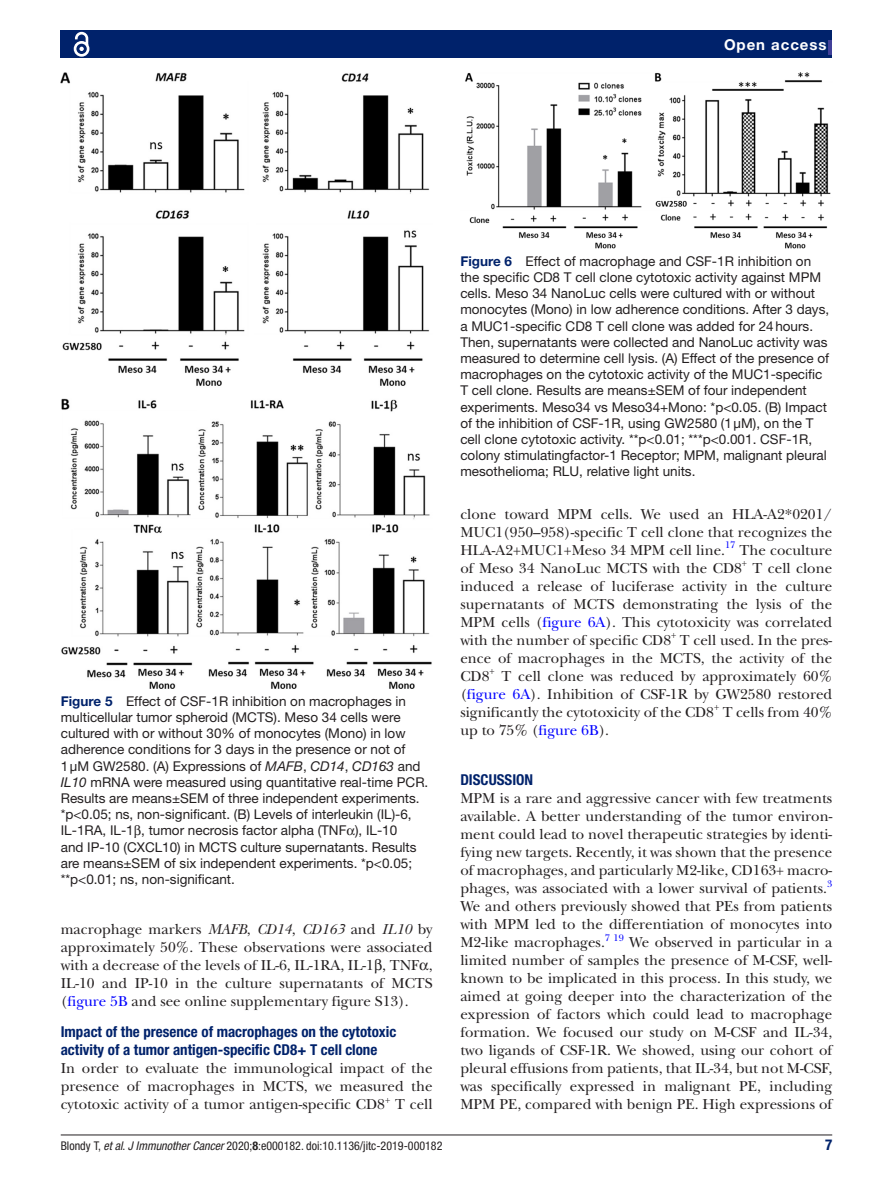
<style>
.page{position:relative;width:893px;height:1191px;background:#fff}
.page>*{position:absolute;margin:0;border:0;box-sizing:border-box;transform-origin:0 0}
.t1{font:15px/18px "New Baskerville";color:#231f20;text-align:justify}
.t2{font:700 condensed 15px/18px "Helvetica Neue LT Std";color:#00226b}
.t3{font:700 15px "Helvetica Neue LT Std";letter-spacing:.065em;color:#fff}
.t4{font:13.5px/16.2px "Helvetica Neue LT Std";color:#231f20}
.t5{font:condensed 12px "Helvetica Neue LT Std";color:#231f20}
.t6{font:9.9px "New Baskerville";color:#00f}
.t7{font:9.9px "New Baskerville";color:#231f20}
.s1{font-weight:700;color:#00226b}
.s2{font-style:italic}
.s3{color:#00f}
.s4{font-weight:700}
</style>
<div class="page">
<hr style="left:61px;top:1134px;width:771px;height:1px;background:#231f20">
<div style="left:61px;top:31px;width:771px;height:27px;background:#00226b"></div>
<hr style="left:828px;top:40px;width:4px;height:15px;background:#414099">
<svg style="left:73px;top:31px;width:17px;height:26px"></svg>
<img style="left:465px;top:73px;width:366px;height:175px">
<img style="left:61px;top:73px;width:371px;height:615px">
<p class="t3" style="left:724px;top:35px;width:104px">Open access</p>
<p class="t4" style="left:61px;top:692px;width:369px"><span class="s1">Figure 5</span> Effect of CSF-1R inhibition on macrophages in multicellular tumor spheroid (MCTS). Meso 34 cells were cultured with or without 30% of monocytes (Mono) in low adherence conditions for 3 days in the presence or not of 1µM GW2580. (A) Expressions of <span class="s2">MAFB</span>, <span class="s2">CD14</span>, <span class="s2">CD163</span> and <span class="s2">IL10</span> mRNA were measured using quantitative real-time PCR.<br>Results are means±SEM of three independent experiments. *p&lt;0.05; ns, non-significant. (B) Levels of interleukin (IL)-6, IL-1RA, IL-1 , tumor necrosis factor alpha (TNF ), IL-10<br>and IP-10 (CXCL10) in MCTS culture supernatants. Results are means±SEM of six independent experiments. *p&lt;0.05; **p&lt;0.01; ns, non-significant.</p>
<p class="t1" style="left:61px;top:920px;width:373px">macrophage markers <span class="s2">MAFB</span>, <span class="s2">CD14</span>, <span class="s2">CD163</span> and <span class="s2">IL10</span> by approximately 50%. These observations were associated with a decrease of the levels of IL-6, IL-1RA, IL-1 , TNF , IL-10 and IP-10 in the culture supernatants of MCTS (<span class="s3">figure 5B</span> and see online supplementary figure S13).</p>
<p class="t2" style="left:61px;top:1022px;width:337px">Impact of the presence of macrophages on the cytotoxic activity of a tumor antigen-specific CD8+ T cell clone</p>
<p class="t1" style="left:61px;top:1059px;width:373px">In order to evaluate the immunological impact of the presence of macrophages in MCTS, we measured the cytotoxic activity of a tumor antigen-specific CD8<sup>+</sup> T cell</p>
<p class="t4" style="left:460px;top:253px;width:370px"><span class="s1">Figure 6</span> Effect of macrophage and CSF-1R inhibition on the specific CD8 T cell clone cytotoxic activity against MPM cells. Meso 34 NanoLuc cells were cultured with or without monocytes (Mono) in low adherence conditions. After 3 days, a MUC1-specific CD8 T cell clone was added for 24hours.<br>Then, supernatants were collected and NanoLuc activity was measured to determine cell lysis. (A) Effect of the presence of macrophages on the cytotoxic activity of the MUC1-specific T cell clone. Results are means±SEM of four independent experiments. Meso34 vs Meso34+Mono: *p&lt;0.05. (B) Impact of the inhibition of CSF-1R, using GW2580 (1µM), on the T cell clone cytotoxic activity. **p&lt;0.01; ***p&lt;0.001. CSF-1R, colony stimulatingfactor-1 Receptor; MPM, malignant pleural mesothelioma; RLU, relative light units.</p>
<p class="t1" style="left:460px;top:505px;width:373px">clone toward MPM cells. We used an HLA-A2*0201/ MUC1(950–958)-specific T cell clone that recognizes the HLA-A2+MUC1+Meso 34 MPM cell line.</p>
<p class="t6" style="left:725px;top:539px;width:12px">17</p>
<p class="t1" style="left:460px;top:541px;width:373px;text-indent:279px">The coculture of Meso 34 NanoLuc MCTS with the CD8</p>
<p class="t7" style="left:742px;top:557px;width:7px">+</p>
<p class="t1" style="left:460px;top:559px;width:373px;text-indent:292px">T cell clone induced a release of luciferase activity in the culture supernatants of MCTS demonstrating the lysis of the MPM cells (<span class="s3">figure 6A</span>). This cytotoxicity was correlated with the number of specific CD8</p>
<p class="t7" style="left:671px;top:629px;width:7px">+</p>
<p class="t1" style="left:460px;top:631px;width:373px;text-indent:220px">T cell used. In the pres&shy;ence of macrophages in the MCTS, the activity of the CD8</p>
<p class="t7" style="left:489px;top:665px;width:7px">+</p>
<p class="t1" style="left:460px;top:667px;width:373px;text-indent:41px">T cell clone was reduced by approximately 60% (<span class="s3">figure 6A</span>). Inhibition of CSF-1R by GW2580 restored significantly the cytotoxicity of the CD8</p>
<p class="t7" style="left:714px;top:701px;width:7px">+</p>
<p class="t1" style="left:723px;top:703px;width:111px">T cells from 40%</p>
<p class="t1" style="left:460px;top:721px;width:150px">up to 75% (<span class="s3">figure 6B</span>).</p>
<p class="t2" style="left:460px;top:770px;width:74px">Discussion</p>
<p class="t1" style="left:460px;top:789px;width:373px">MPM is a rare and aggressive cancer with few treatments available. A better understanding of the tumor environ&shy;ment could lead to novel therapeutic strategies by identi&shy;fying new targets. Recently, it was shown that the presence of macrophages, and particularly M2-like, CD163+ macro&shy;phages, was associated with a lower survival of patients.</p>
<p class="t6" style="left:827px;top:877px;width:7px">3</p>
<p class="t1" style="left:460px;top:897px;width:373px">We and others previously showed that PEs from patients with MPM led to the differentiation of monocytes into M2-like macrophages.</p>
<p class="t6" style="left:605px;top:931px;width:21px">7 19</p>
<p class="t1" style="left:460px;top:933px;width:373px;text-indent:169px">We observed in particular in a limited number of samples the presence of M-CSF, well&shy;known to be implicated in this process. In this study, we aimed at going deeper into the characterization of the expression of factors which could lead to macrophage formation. We focused our study on M-CSF and IL-34, two ligands of CSF-1R. We showed, using our cohort of pleural effusions from patients, that IL-34, but not M-CSF, was specifically expressed in malignant PE, including MPM PE, compared with benign PE. High expressions of</p>
<p class="t5" style="left:61px;top:1138px;width:383px">Blondy T, <span class="s2">et al</span>. <span class="s2">J Immunother Cancer</span> 2020;<span class="s4">8</span>:e000182. doi:10.1136/jitc-2019-000182</p>
<p class="t2" style="left:825px;top:1135px;width:9px">7</p>
</div>
